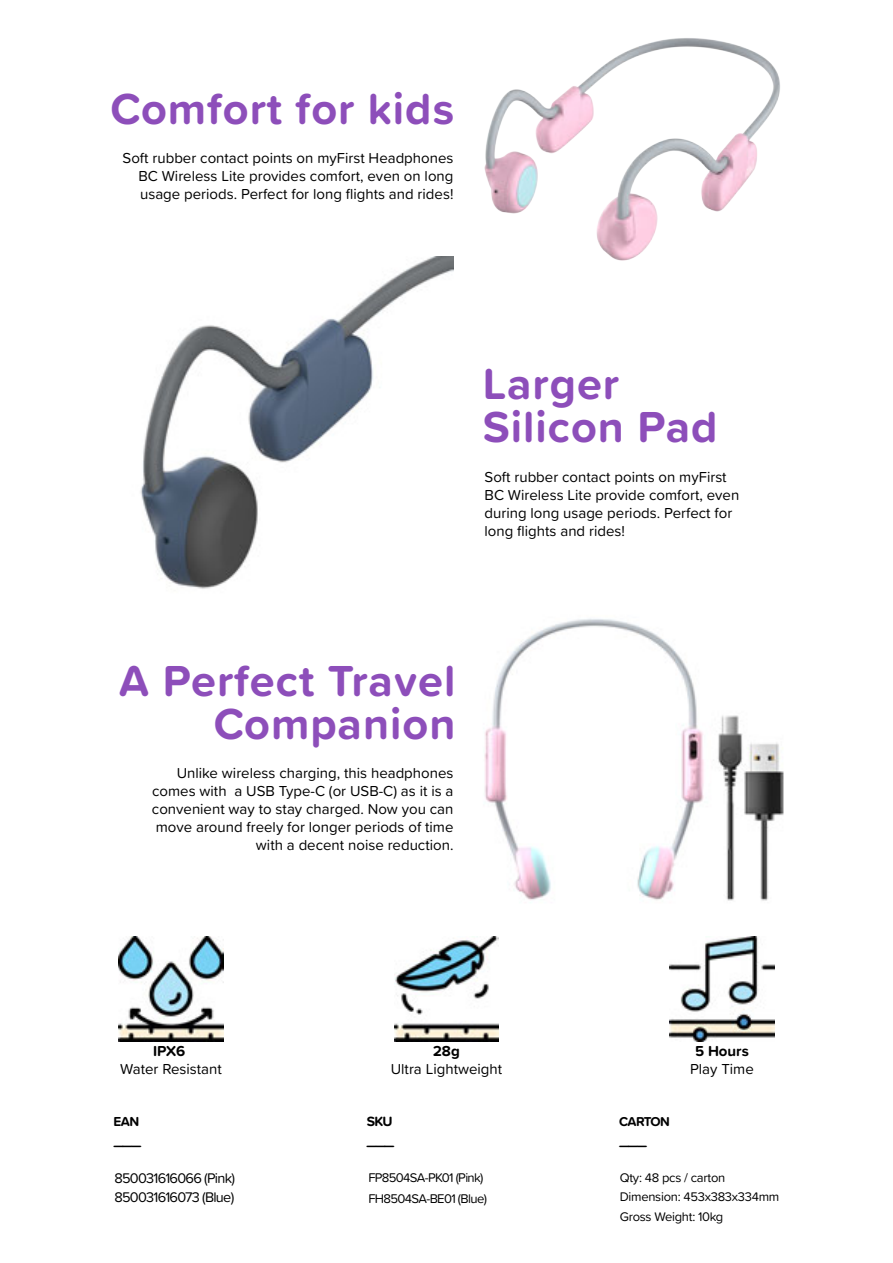
<style>
.page{position:relative;width:893px;height:1263px;background:#fff}
.page>*{position:absolute;margin:0;border:0;box-sizing:border-box;transform-origin:0 0}
.t1{font:700 45px/43.5px "Proxima Soft";letter-spacing:.02em;color:#8d4eba}
.t2{font:700 17.1px "Proxima Soft";color:#000}
.t3{font:15px/18px "Proxima Soft";color:#000;text-align:justify}
.t4{font:700 15px "Proxima Soft";color:#000}
.t5{font:14.55px/18.1px "Proxima Soft";letter-spacing:-.05em;color:#000}
.t6{font:700 13.95px "Proxima Soft";color:#000}
.t7{font:700 13.5px "Proxima Soft";color:#000}
.t8{font:700 13.35px "Proxima Soft";letter-spacing:-.055em;color:#000}
.t9{font:13.05px/20.5px "Proxima Soft";letter-spacing:-.05em;color:#000}
.t10{font:12.9px/19.2px "Proxima Soft";letter-spacing:-.02em;color:#000}
</style>
<div class="page">
<img style="left:484px;top:38px;width:296px;height:223px">
<img style="left:140px;top:256px;width:314px;height:333px">
<img style="left:448px;top:567px;width:336px;height:334px">
<img style="left:119px;top:937px;width:104px;height:104px">
<img style="left:394px;top:937px;width:105px;height:104px">
<img style="left:670px;top:937px;width:104px;height:104px">
<h1 class="t1" style="left:111px;top:86px;width:345px">Comfort for kids</h1>
<p class="t3" style="left:138px;top:149px;width:317px;text-indent:-16px">Soft rubber contact points on myFirst Headphones BC Wireless Lite provides comfort, even on long usage periods. Perfect for long flights and rides!</p>
<h1 class="t1" style="left:483px;top:360px;width:236px">Larger<br>Silicon Pad</h1>
<p class="t3" style="left:485px;top:467px;width:256px;text-align:left">Soft rubber contact points on myFirst BC Wireless Lite provide comfort, even during long usage periods. Perfect for long flights and rides!</p>
<h1 class="t1" style="left:119px;top:657px;width:338px;text-align:right">A Perfect Travel<br>Companion</h1>
<p class="t3" style="left:152px;top:763px;width:303px;text-align:right">Unlike wireless charging, this headphones comes with a USB Type-C (or USB-C) as it is a convenient way to stay charged. Now you can move around freely for longer periods of time with a decent noise reduction.</p>
<p class="t4" style="left:153px;top:1040px;width:34px">IPX6</p>
<p class="t3" style="left:120px;top:1059px;width:103px">Water Resistant</p>
<p class="t4" style="left:433px;top:1040px;width:28px">28g</p>
<p class="t3" style="left:391px;top:1059px;width:113px">Ultra Lightweight</p>
<p class="t4" style="left:695px;top:1040px;width:55px">5 Hours</p>
<p class="t3" style="left:690px;top:1059px;width:65px">Play Time</p>
<p class="t7" style="left:114px;top:1111px;width:27px">EAN</p>
<p class="t6" style="left:367px;top:1111px;width:27px">SKU</p>
<p class="t8" style="left:619px;top:1111px;width:52px">CARTON</p>
<p class="t2" style="left:114px;top:1126px;width:29px">___</p>
<p class="t2" style="left:367px;top:1126px;width:29px">___</p>
<p class="t2" style="left:619px;top:1126px;width:29px">___</p>
<p class="t5" style="left:114px;top:1169px;width:122px">850031616066 (Pink)<br>850031616073 (Blue)</p>
<p class="t9" style="left:368px;top:1167px;width:120px">FP8504SA-PK01 (Pink)<br>FH8504SA-BE01 (Blue)</p>
<p class="t10" style="left:620px;top:1167px;width:161px">Qty: 48 pcs / carton<br>Dimension: 453x383x334mm<br>Gross Weight: 10kg</p>
</div>
